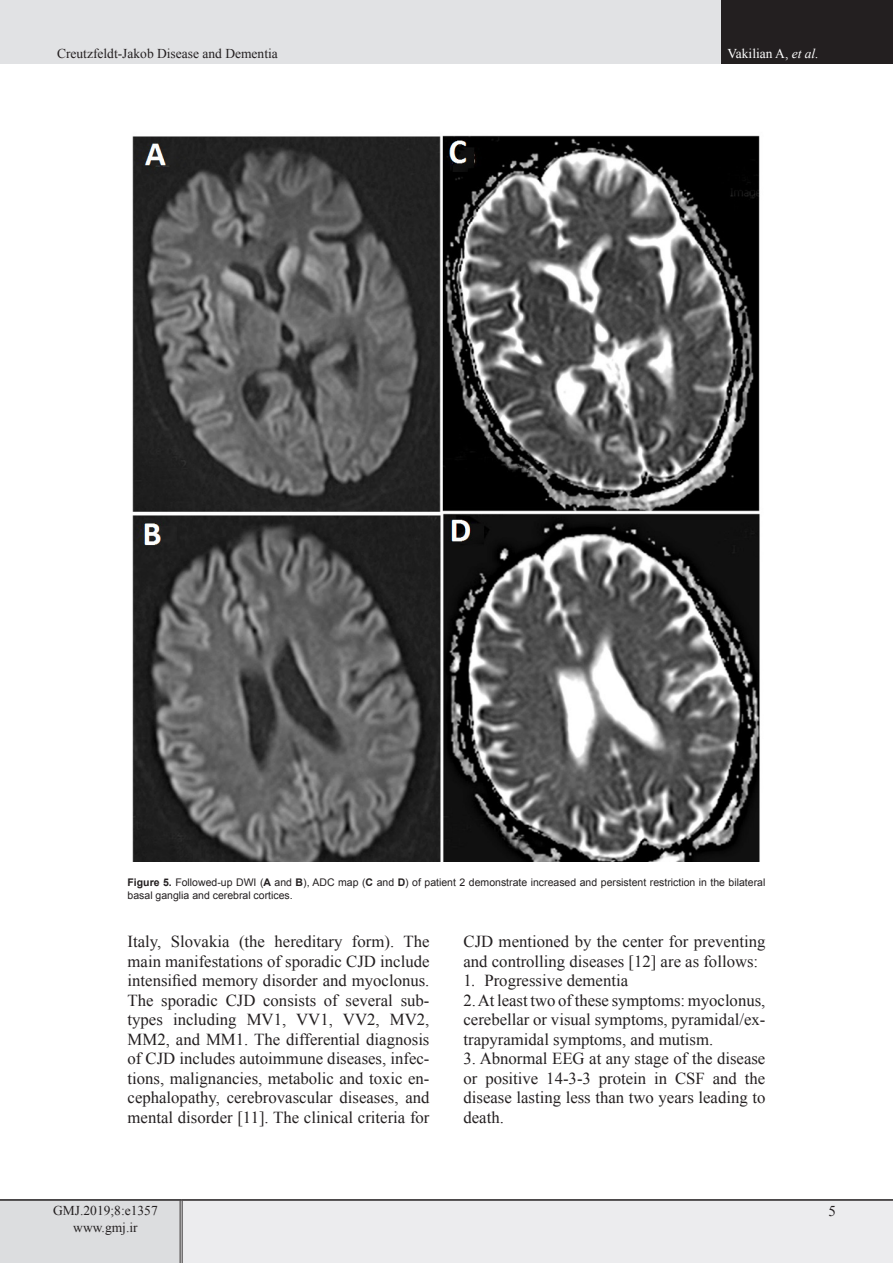
<style>
.page{position:relative;width:893px;height:1263px;background:#fff}
.page>*{position:absolute;margin:0;border:0;box-sizing:border-box;transform-origin:0 0}
.t1{font:16.8px/19.5px "Times New Roman";color:#231f20;text-align:justify}
.t2{font:15px "Times New Roman";color:#231f20}
.eeeeeeeeeeee{font:13.5px "Times New Roman";color:#231f20}
.t3{font:13.5px "Times New Roman";color:#fff}
.t4{font:10.5px/12.6px "Arial";color:#231f20}
.s1{font-style:italic}
.s2{font-weight:700}
</style>
<div class="page">
<div style="left:0;top:0;width:722px;height:64px;background:#e1e2e4"></div>
<div style="left:722px;top:0;width:171px;height:64px;background:#231f20"></div>
<div style="left:0;top:1200px;width:181px;height:63px;background:#dcdddf"></div>
<div style="left:181px;top:1200px;width:712px;height:63px;background:#ececee"></div>
<hr style="left:180px;top:1201px;width:3px;height:62px;background:#fff">
<hr style="left:180px;top:1201px;width:1px;height:62px;background:#231f20">
<hr style="left:182px;top:1201px;width:1px;height:62px;background:#231f20">
<hr style="left:0;top:1199px;width:181px;height:2px;background:#231f20">
<hr style="left:181px;top:1199px;width:712px;height:2px;background:#231f20">
<img style="left:132px;top:135px;width:628px;height:726px">
<p class="eeeeeeeeeeee" style="left:57px;top:44px;width:222px">Creutzfeldt-Jakob Disease and Dementia</p>
<p class="t3" style="left:728px;top:44px;width:93px">Vakilian A, <span class="s1">et al.</span></p>
<p class="t4" style="left:128px;top:876px;width:639px"><span class="s2">Figure 5.</span> Followed-up DWI (<span class="s2">A</span> and <span class="s2">B</span>), ADC map (<span class="s2">C</span> and <span class="s2">D</span>) of patient 2 demonstrate increased and persistent restriction in the bilateral basal ganglia and cerebral cortices.</p>
<p class="t1" style="left:128px;top:931px;width:303px">Italy, Slovakia (the hereditary form). The main manifestations of sporadic CJD include intensified memory disorder and myoclonus.<br>The sporadic CJD consists of several sub&shy;types including MV1, VV1, VV2, MV2, MM2, and MM1. The differential diagnosis of CJD includes autoimmune diseases, infec&shy;tions, malignancies, metabolic and toxic en&shy;cephalopathy, cerebrovascular diseases, and mental disorder [11]. The clinical criteria for</p>
<p class="t1" style="left:463px;top:931px;width:303px">CJD mentioned by the center for preventing and controlling diseases [12] are as follows:</p>
<p class="t1" style="left:463px;top:970px;width:166px">1<span class="s1">.</span> Progressive dementia</p>
<p class="t1" style="left:463px;top:990px;width:303px">2. At least two of these symptoms: myoclonus, cerebellar or visual symptoms, pyramidal/ex&shy;trapyramidal symptoms, and mutism.</p>
<p class="t1" style="left:463px;top:1048px;width:303px">3. Abnormal EEG at any stage of the disease or positive 14-3-3 protein in CSF and the disease lasting less than two years leading to death.</p>
<p class="eeeeeeeeeeee" style="left:53px;top:1201px;width:106px">GMJ.2019;8:e1357</p>
<p class="eeeeeeeeeeee" style="left:73px;top:1217px;width:66px">www.gmj.ir</p>
<p class="t2" style="left:828px;top:1201px;width:9px">5</p>
</div>
